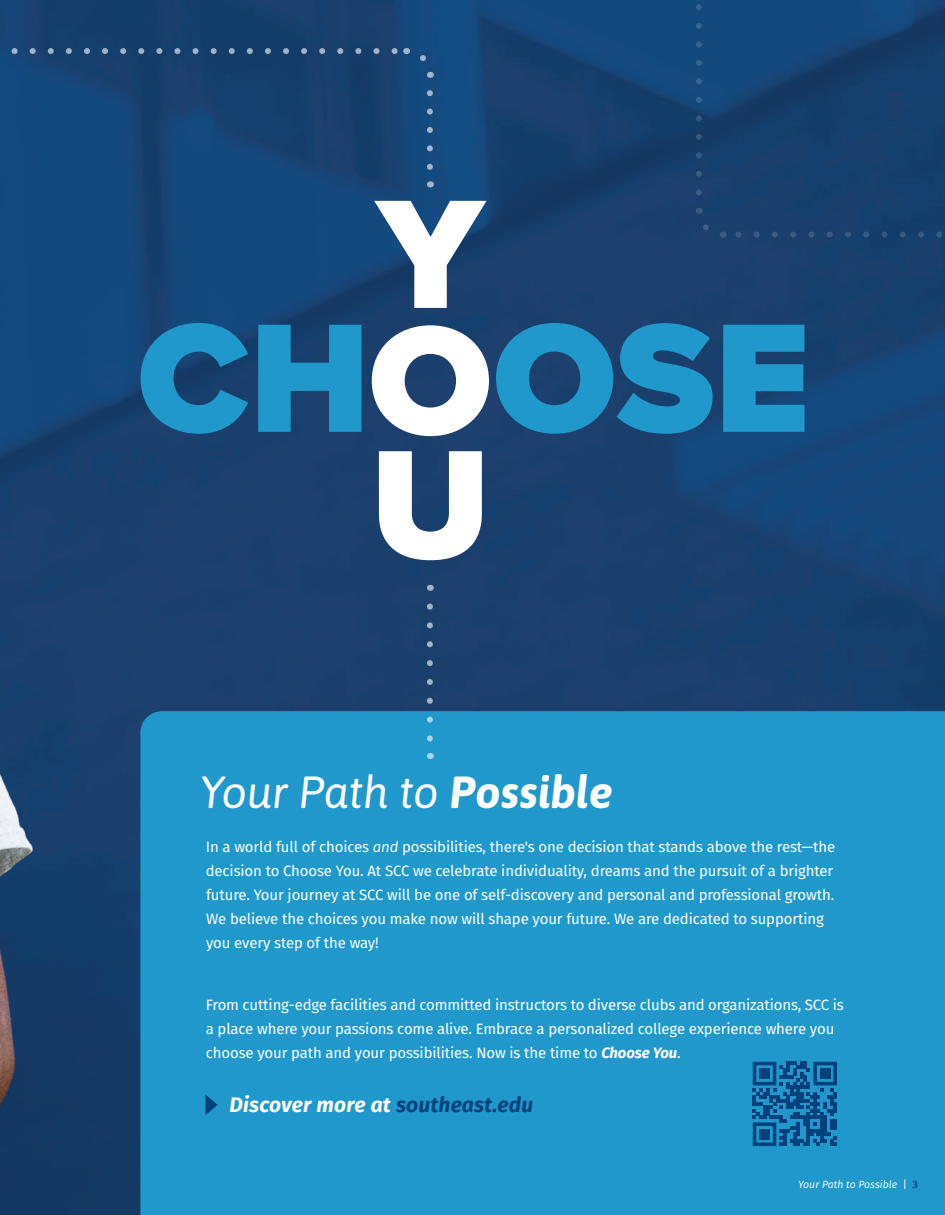
<style>
.page{position:relative;width:945px;height:1215px;background:#fff}
.page>*{position:absolute;margin:0;border:0;box-sizing:border-box;transform-origin:0 0}
.t1{font:italic 45px "Asap";letter-spacing:-.01em;color:#fff}
.t2{font:italic 700 21px "Fira Sans";letter-spacing:.01em;color:#fff}
.t3{font:15px/24px "Fira Sans";letter-spacing:-.01em;color:#fff}
.t4{font:italic 10.5px "Fira Sans";color:#fff}
.s1{font-weight:700}
.s2{font-style:italic}
.s3{font-weight:700;font-style:italic}
.s4{color:#01427c}
.s5{font-style:normal}
.s6{font-weight:600;font-style:normal;color:#01427c}
</style>
<div class="page">
<img style="left:0;top:0;width:945px;height:1215px">
<svg style="left:141px;top:323px;width:107px;height:111px;background:#1c71a3"></svg>
<svg style="left:258px;top:325px;width:103px;height:107px;background:#1f7fb1"></svg>
<svg style="left:496px;top:323px;width:217px;height:111px;background:#1e78aa"></svg>
<svg style="left:723px;top:325px;width:81px;height:107px;background:#1f8abe"></svg>
<svg style="left:372px;top:325px;width:117px;height:111px"></svg>
<svg style="left:374px;top:201px;width:113px;height:107px"></svg>
<svg style="left:379px;top:451px;width:103px;height:109px"></svg>
<svg style="left:427px;top:93px;width:6px;height:82px"></svg>
<svg style="left:0;top:48px;width:397px;height:6px;background:#385b83"></svg>
<svg style="left:414px;top:50px;width:20px;height:28px"></svg>
<svg style="left:732px;top:232px;width:213px;height:6px"></svg>
<svg style="left:694px;top:208px;width:20px;height:28px"></svg>
<svg style="left:696px;top:0;width:6px;height:192px"></svg>
<svg style="left:0;top:939px;width:27px;height:6px"></svg>
<svg style="left:44px;top:941px;width:20px;height:28px"></svg>
<svg style="left:57px;top:984px;width:6px;height:231px"></svg>
<div style="left:140px;top:711px;width:805px;height:504px;background:#2198cc"></div>
<svg style="left:753px;top:1062px;width:84px;height:84px;background:#0f689f"></svg>
<div style="left:759px;top:1069px;width:11px;height:10px;background:#01427c"></div>
<div style="left:820px;top:1069px;width:10px;height:10px;background:#01427c"></div>
<div style="left:759px;top:1129px;width:11px;height:10px;background:#01427c"></div>
<svg style="left:206px;top:1095px;width:12px;height:20px"></svg>
<svg style="left:427px;top:607px;width:6px;height:140px"></svg>
<h1 class="t1" style="left:200px;top:762px;width:415px">Your Path to <span class="s1">Possible</span></h1>
<p class="t3" style="left:206px;top:835px;width:631px">In a world full of choices <span class="s2">and</span> possibilities, there's one decision that stands above the rest—the decision to Choose You. At SCC we celebrate individuality, dreams and the pursuit of a brighter future. Your journey at SCC will be one of self-discovery and personal and professional growth.<br>We believe the choices you make now will shape your future. We are dedicated to supporting you every step of the way!</p>
<p class="t3" style="left:206px;top:992px;width:640px">From cutting-edge facilities and committed instructors to diverse clubs and organizations, SCC is a place where your passions come alive. Embrace a personalized college experience where you choose your path and your possibilities. Now is the time to <span class="s3">Choose You</span>.</p>
<h2 class="t2" style="left:230px;top:1087px;width:305px">Discover more at <span class="s4">southeast.edu</span></h2>
<p class="t4" style="left:798px;top:1177px;width:121px">Your Path to Possible <span class="s5">|</span> <span class="s6">3</span></p>
</div>
